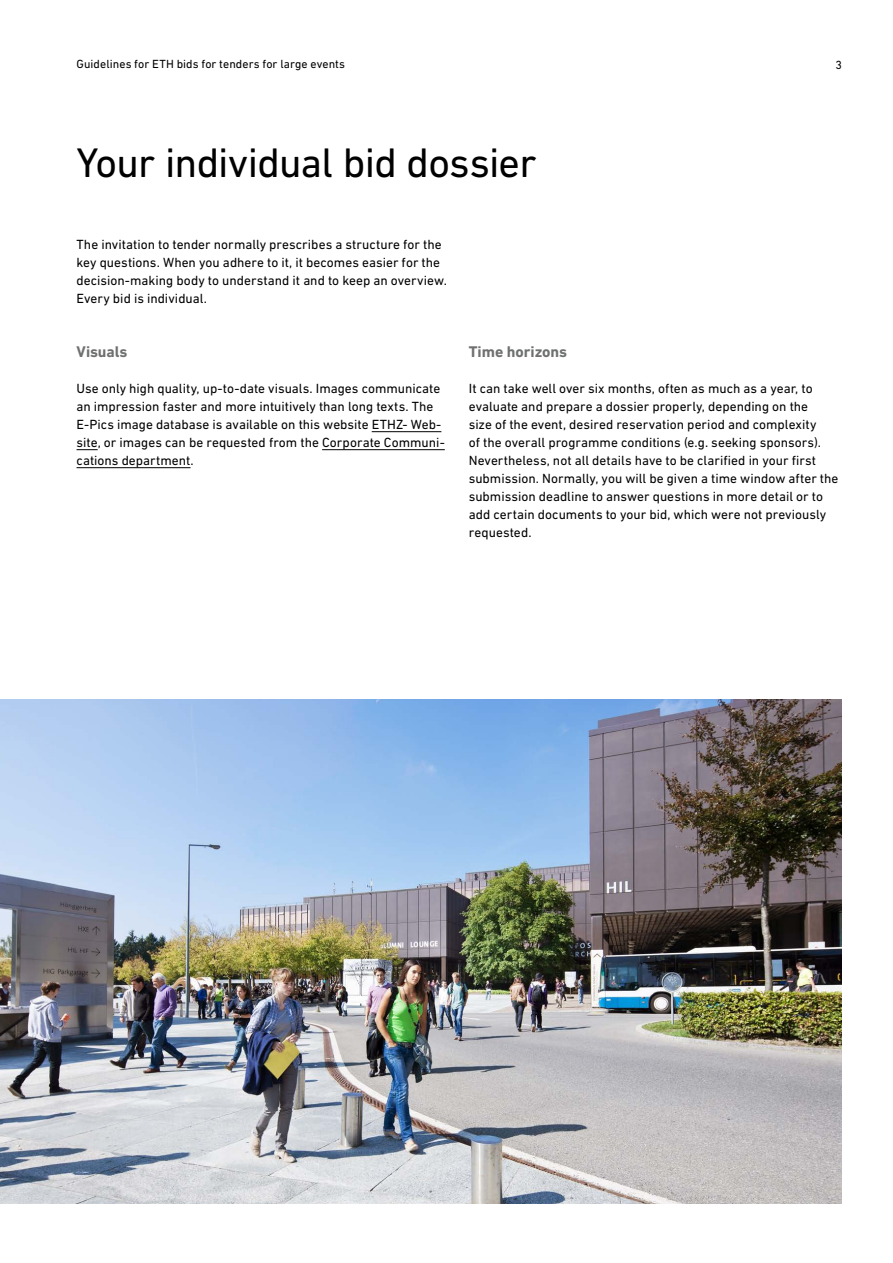
<style>
.page{position:relative;width:893px;height:1263px;background:#fff}
.page>*{position:absolute;margin:0;border:0;box-sizing:border-box;transform-origin:0 0}
.t1{font:42px "DIN Next W1 G";letter-spacing:-.02em;color:#000}
.t2{font:700 15.75px "DIN Next W1 G";letter-spacing:-.005em;color:#6f7070}
.t3{font:13.5px/18px "DIN Next W1 G";color:#000}
.t4{font:12px "DIN Next W1 G";letter-spacing:.005em;color:#000}
</style>
<div class="page">
<hr style="left:372px;top:431px;width:69px;height:1px;background:#000">
<svg style="left:77px;top:449px;width:21px;height:1px"></svg>
<hr style="left:322px;top:449px;width:123px;height:1px;background:#000">
<hr style="left:77px;top:467px;width:114px;height:1px;background:#000">
<img style="left:0;top:699px;width:842px;height:504px">
<p class="t4" style="left:77px;top:57px;width:270px">Guidelines for ETH bids for tenders for large events</p>
<p class="t4" style="left:835px;top:58px;width:8px">3</p>
<h1 class="t1" style="left:77px;top:139px;width:461px">Your individual bid dossier</h1>
<p class="t3" style="left:77px;top:235px;width:372px">The invitation to tender normally prescribes a structure for the key questions. When you adhere to it, it becomes easier for the decision-making body to understand it and to keep an overview.<br>Every bid is individual.</p>
<p class="t2" style="left:77px;top:343px;width:53px">Visuals</p>
<p class="t3" style="left:77px;top:379px;width:370px">Use only high quality, up-to-date visuals. Images communicate an impression faster and more intuitively than long texts. The E-Pics image database is available on this website ETHZ- Web&shy;site, or images can be requested from the Corporate Communi&shy;cations department.</p>
<p class="t2" style="left:469px;top:343px;width:100px">Time horizons</p>
<p class="t3" style="left:469px;top:379px;width:371px">It can take well over six months, often as much as a year, to evaluate and prepare a dossier properly, depending on the<br>size of the event, desired reservation period and complexity<br>of the overall programme conditions (e.g. seeking sponsors).<br>Nevertheless, not all details have to be clarified in your first submission. Normally, you will be given a time window after the submission deadline to answer questions in more detail or to add certain documents to your bid, which were not previously requested.</p>
</div>
